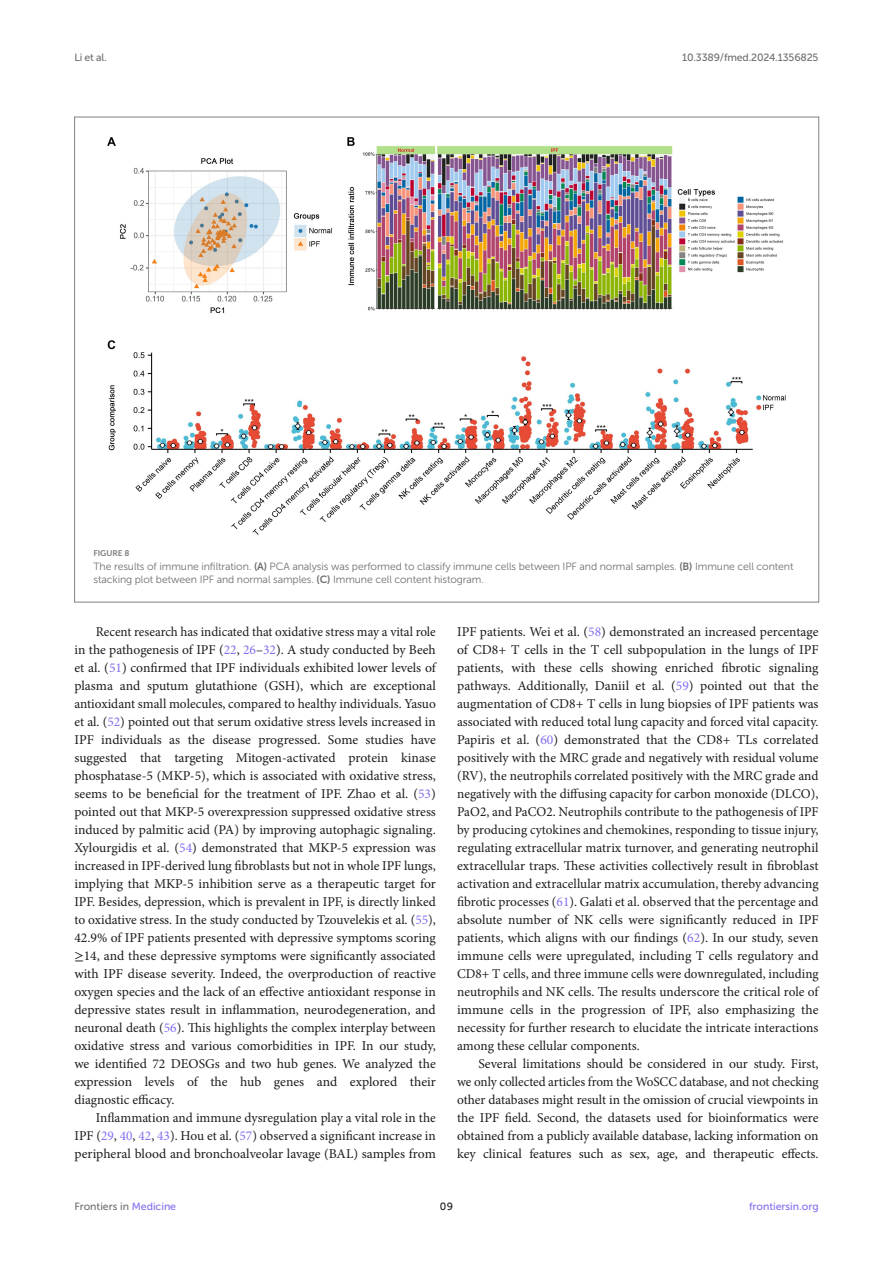
<style>
.page{position:relative;width:893px;height:1263px;background:#fff}
.page>*{position:absolute;margin:0;border:0;box-sizing:border-box;transform-origin:0 0}
.TEXT{font:13.5px/18px "Minion Pro";letter-spacing:-.005em;color:#1b1c1b;text-align:justify}
.FIG_LEG{font:10.5px/13.5px "Museo Sans 300";letter-spacing:-.01em;color:#706f70}
.t1{font:10.5px "Museo Sans 500";letter-spacing:-.015em;color:#706f70}
.t2{font:10.5px "Museo Sans 500";color:#856df0}
.t3{font:10.5px "Museo Sans 500";color:#1b1c1b}
.FIG_HD{font:8.25px "Museo Sans 700";letter-spacing:-.01em;color:#7e7f7f}
.s1{font-family:"Museo Sans 700"}
.s2{color:#856df0}
.s3{font-family:"STIX General"}
</style>
<div class="page">
<img style="left:107px;top:137px;width:679px;height:398px">
<p class="t1" style="left:74px;top:51px;width:34px">Li et al.</p>
<p class="t1" style="left:682px;top:51px;width:138px">10.3389/fmed.2024.1356825</p>
<p class="FIG_HD" style="left:94px;top:549px;width:37px">FIGURE 8</p>
<p class="FIG_LEG" style="left:94px;top:559px;width:701px">The results of immune infiltration. <span class="s1">(A)</span> PCA analysis was performed to classify immune cells between IPF and normal samples. <span class="s1">(B)</span> Immune cell content stacking plot between IPF and normal samples. <span class="s1">(C)</span> Immune cell content histogram.</p>
<p class="TEXT" style="left:74px;top:623px;width:363px;text-indent:21px">Recent research has indicated that oxidative stress may a vital role in the pathogenesis of IPF (<span class="s2">22</span>, <span class="s2">26</span>–<span class="s2">32</span>). A study conducted by Beeh et al. (<span class="s2">51</span>) confirmed that IPF individuals exhibited lower levels of plasma and sputum glutathione (GSH), which are exceptional antioxidant small molecules, compared to healthy individuals. Yasuo et al. (<span class="s2">52</span>) pointed out that serum oxidative stress levels increased in IPF individuals as the disease progressed. Some studies have suggested that targeting Mitogen-activated protein kinase phosphatase-5 (MKP-5), which is associated with oxidative stress, seems to be beneficial for the treatment of IPF. Zhao et al. (<span class="s2">53</span>) pointed out that MKP-5 overexpression suppressed oxidative stress induced by palmitic acid (PA) by improving autophagic signaling.<br>Xylourgidis et al. (<span class="s2">54</span>) demonstrated that MKP-5 expression was increased in IPF-derived lung fibroblasts but not in whole IPF lungs, implying that MKP-5 inhibition serve as a therapeutic target for IPF. Besides, depression, which is prevalent in IPF, is directly linked to oxidative stress. In the study conducted by Tzouvelekis et al. (<span class="s2">55</span>), 42.9% of IPF patients presented with depressive symptoms scoring <span class="s3">≥</span>14, and these depressive symptoms were significantly associated with IPF disease severity. Indeed, the overproduction of reactive oxygen species and the lack of an effective antioxidant response in depressive states result in inflammation, neurodegeneration, and neuronal death (<span class="s2">56</span>). This highlights the complex interplay between oxidative stress and various comorbidities in IPF. In our study, we identified 72 DEOSGs and two hub genes. We analyzed the expression levels of the hub genes and explored their diagnostic efficacy.</p>
<p class="TEXT" style="left:74px;top:1109px;width:363px;text-indent:21px">Inflammation and immune dysregulation play a vital role in the IPF (<span class="s2">29</span>, <span class="s2">40</span>, <span class="s2">42</span>, <span class="s2">43</span>). Hou et al. (<span class="s2">57</span>) observed a significant increase in peripheral blood and bronchoalveolar lavage (BAL) samples from</p>
<p class="TEXT" style="left:457px;top:623px;width:363px">IPF patients. Wei et al. (<span class="s2">58</span>) demonstrated an increased percentage of CD8+ T cells in the T cell subpopulation in the lungs of IPF patients, with these cells showing enriched fibrotic signaling pathways. Additionally, Daniil et al. (<span class="s2">59</span>) pointed out that the augmentation of CD8+ T cells in lung biopsies of IPF patients was associated with reduced total lung capacity and forced vital capacity.<br>Papiris et al. (<span class="s2">60</span>) demonstrated that the CD8+ TLs correlated positively with the MRC grade and negatively with residual volume (RV), the neutrophils correlated positively with the MRC grade and negatively with the diffusing capacity for carbon monoxide (DLCO), PaO2, and PaCO2. Neutrophils contribute to the pathogenesis of IPF by producing cytokines and chemokines, responding to tissue injury, regulating extracellular matrix turnover, and generating neutrophil extracellular traps. These activities collectively result in fibroblast activation and extracellular matrix accumulation, thereby advancing fibrotic processes (<span class="s2">61</span>). Galati et al. observed that the percentage and absolute number of NK cells were significantly reduced in IPF patients, which aligns with our findings (<span class="s2">62</span>). In our study, seven immune cells were upregulated, including T cells regulatory and CD8+ T cells, and three immune cells were downregulated, including neutrophils and NK cells. The results underscore the critical role of immune cells in the progression of IPF, also emphasizing the necessity for further research to elucidate the intricate interactions among these cellular components.</p>
<p class="TEXT" style="left:457px;top:1055px;width:363px;text-indent:21px">Several limitations should be considered in our study. First, we only collected articles from the WoSCC database, and not checking other databases might result in the omission of crucial viewpoints in the IPF field. Second, the datasets used for bioinformatics were obtained from a publicly available database, lacking information on key clinical features such as sex, age, and therapeutic effects.</p>
<p class="t1" style="left:74px;top:1200px;width:103px">Frontiers in <span class="s2">Medicine</span></p>
<p class="t3" style="left:440px;top:1200px;width:15px">09</p>
<p class="t2" style="left:749px;top:1200px;width:71px">frontiersin.org</p>
</div>
